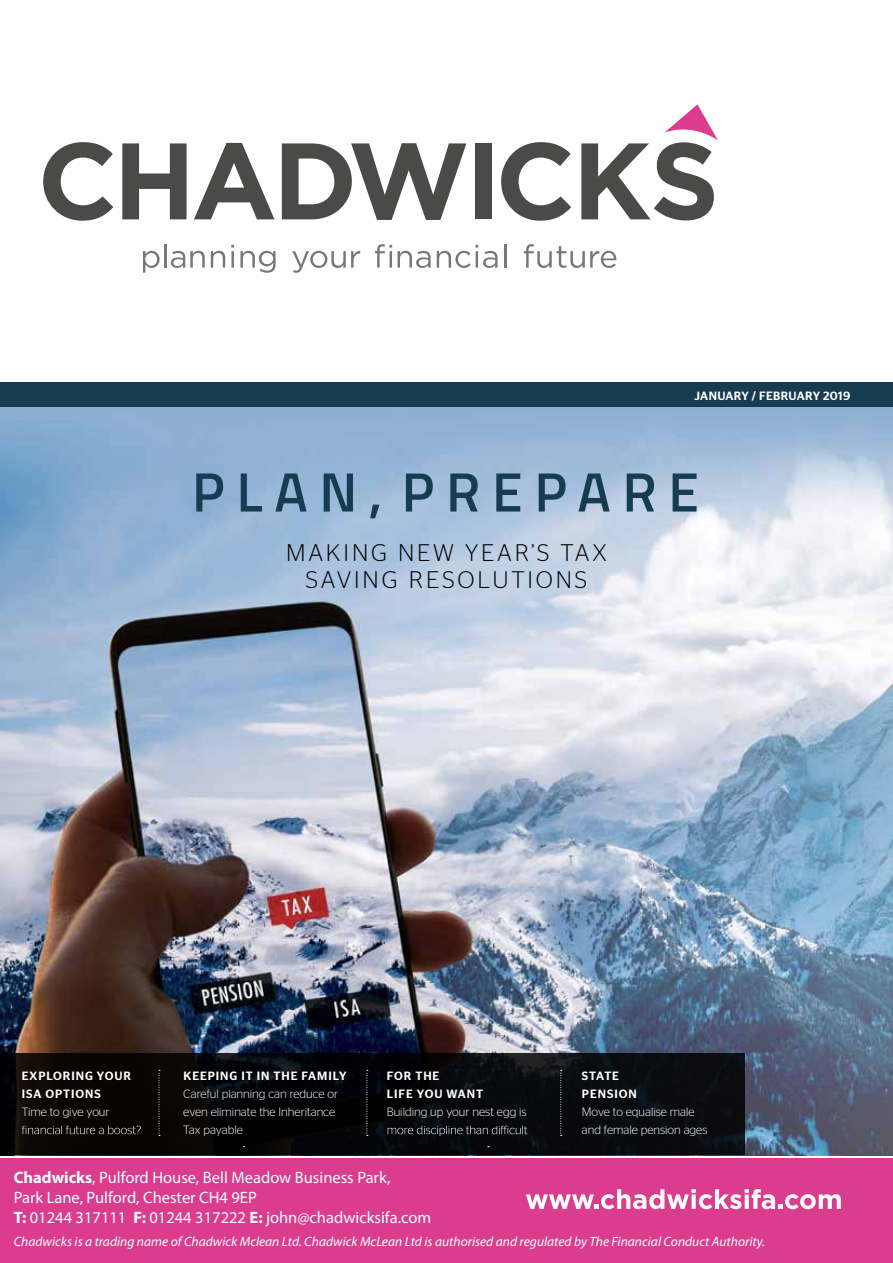
<style>
.page{position:relative;width:893px;height:1263px;background:#fff}
.page>*{position:absolute;margin:0;border:0;box-sizing:border-box;transform-origin:0 0}
.t1{font:600 55.5px "Titillium";letter-spacing:.21em;color:#163c52}
.t2{font:300 24px/27px "Stag Sans";letter-spacing:.12em;color:#000;text-align:center}
.t3{font:16.5px/19.8px "Myriad Pro";color:#fff}
.t4{font:italic 13.5px "Myriad Pro";color:#fff}
.t5{font:300 12px/18px "Stag Sans";color:#fff}
.t6{font:500 12px/18px "Stag Sans";letter-spacing:.075em;color:#fff}
.t7{font:500 12px "Stag Sans";letter-spacing:.03em;color:#fff}
.s1{font-weight:700}
</style>
<div class="page">
<img style="left:0;top:407px;width:893px;height:748px">
<svg style="left:0;top:1053px;width:745px;height:102px;background:#07070a"></svg>
<div style="left:0;top:383px;width:893px;height:24px;background:#163c52"></div>
<svg style="left:22px;top:1126px;width:119px;height:8px"></svg>
<svg style="left:388px;top:1126px;width:139px;height:10px"></svg>
<svg style="left:159px;top:1070px;width:1px;height:66px"></svg>
<svg style="left:367px;top:1070px;width:1px;height:66px"></svg>
<svg style="left:560px;top:1070px;width:2px;height:66px"></svg>
<svg style="left:143px;top:251px;width:17px;height:22px"></svg>
<hr style="left:164px;top:244px;width:3px;height:24px;background:#777776">
<svg style="left:171px;top:251px;width:34px;height:17px"></svg>
<svg style="left:211px;top:251px;width:14px;height:17px"></svg>
<hr style="left:231px;top:251px;width:3px;height:17px;background:#777776">
<svg style="left:240px;top:251px;width:36px;height:22px"></svg>
<svg style="left:292px;top:251px;width:68px;height:22px"></svg>
<svg style="left:375px;top:244px;width:17px;height:24px"></svg>
<svg style="left:398px;top:251px;width:33px;height:17px"></svg>
<svg style="left:437px;top:245px;width:61px;height:23px"></svg>
<hr style="left:504px;top:244px;width:3px;height:24px;background:#777776">
<svg style="left:524px;top:244px;width:92px;height:24px"></svg>
<svg style="left:43px;top:142px;width:70px;height:79px"></svg>
<svg style="left:122px;top:143px;width:65px;height:76px"></svg>
<svg style="left:194px;top:143px;width:80px;height:76px"></svg>
<svg style="left:282px;top:143px;width:184px;height:77px"></svg>
<div style="left:475px;top:143px;width:17px;height:76px;background:#4a4a49"></div>
<svg style="left:501px;top:142px;width:70px;height:79px"></svg>
<svg style="left:581px;top:104px;width:137px;height:116px"></svg>
<div style="left:0;top:1159px;width:893px;height:104px;background:#db3c8e"></div>
<svg style="left:526px;top:1189px;width:315px;height:20px"></svg>
<p class="t7" style="left:694px;top:389px;width:157px">JANUARY / FEBRUARY 2019</p>
<h1 class="t1" style="left:192px;top:450px;width:508px">PLAN, PREPARE</h1>
<h2 class="t2" style="left:286px;top:539px;width:322px">MAKING NEW YEAR’S TAX<br>SAVING RESOLUTIONS</h2>
<p class="t6" style="left:22px;top:1067px;width:111px">EXPLORING YOUR<br>ISA OPTIONS</p>
<p class="t5" style="left:22px;top:1103px;width:89px">Time to give your</p>
<p class="t6" style="left:183px;top:1067px;width:165px">KEEPING IT IN THE FAMILY</p>
<p class="t5" style="left:183px;top:1085px;width:157px">Careful planning can reduce or even eliminate the Inheritance<br>Tax payable</p>
<p class="t6" style="left:387px;top:1067px;width:98px">FOR THE<br>LIFE YOU WANT</p>
<p class="t5" style="left:387px;top:1103px;width:141px">Building up your nest egg is</p>
<p class="t6" style="left:582px;top:1067px;width:56px">STATE<br>PENSION</p>
<p class="t5" style="left:582px;top:1103px;width:127px">Move to equalise male and female pension ages</p>
<h3 class="t3" style="left:14px;top:1167px;width:419px"><span class="s1">Chadwicks</span>, Pulford House, Bell Meadow Business Park,<br>Park Lane, Pulford, Chester CH4 9EP<br><span class="s1">T:</span> 01244 317111 <span class="s1">F:</span> 01244 317222 <span class="s1">E:</span> john@chadwicksifa.com</h3>
<p class="t4" style="left:14px;top:1233px;width:753px">Chadwicks is a trading name of Chadwick Mclean Ltd. Chadwick McLean Ltd is authorised and regulated by The Financial Conduct Authority.</p>
</div>
